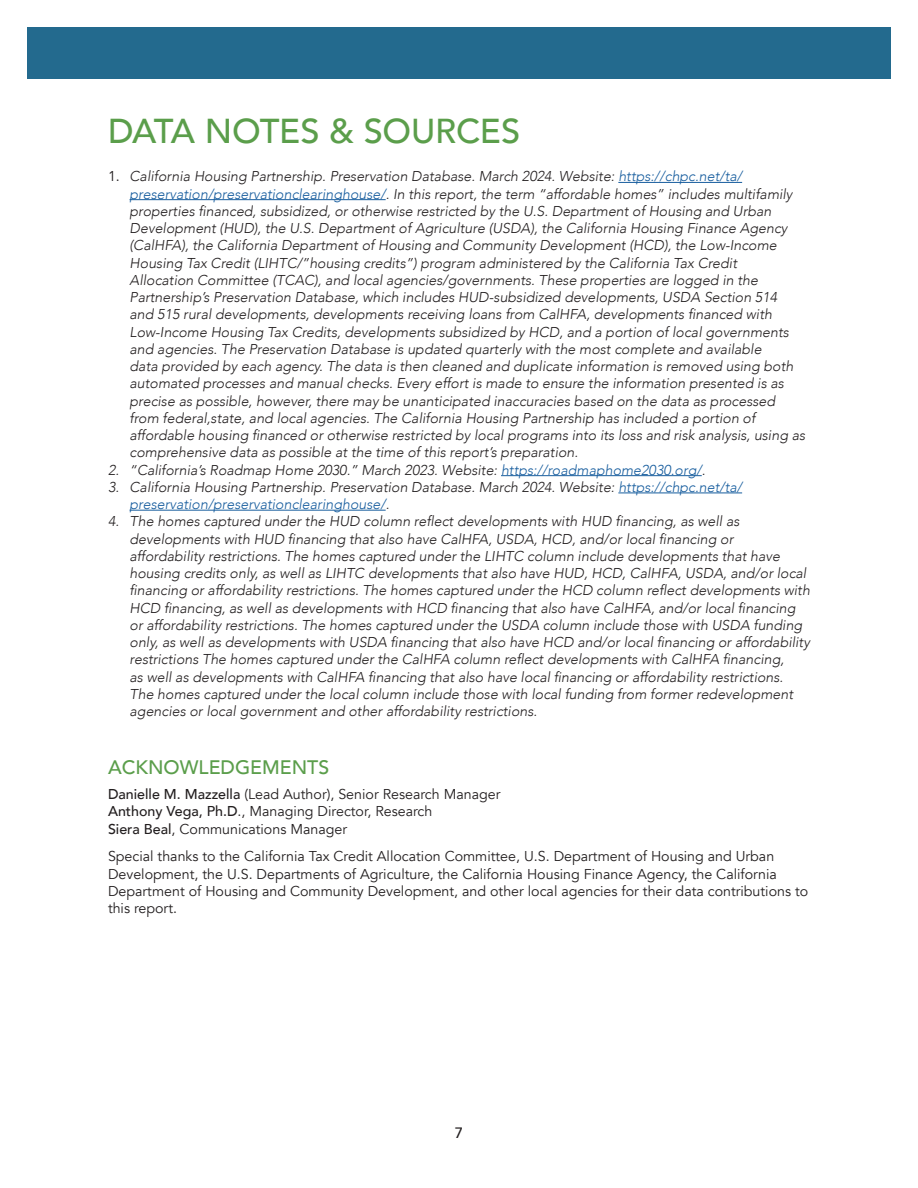
<style>
.page{position:relative;width:918px;height:1188px;background:#fff}
.page>*{position:absolute;margin:0;border:0;box-sizing:border-box;transform-origin:0 0}
.Heading_1{font:500 34.5px "Avenir";letter-spacing:-.01em;color:#5b9e4b}
.Text{font:500 19.5px "Avenir";color:#5b9e4b}
.t1{font:500 15px "Avenir";color:#231f20}
.Text-2{font:italic 300 14.25px/17.2px "Avenir";color:#231f20}
.Text-3{font:14.25px/17.2px "Avenir";color:#231f20}
.s1{font-weight:400;font-style:normal}
.s2{color:#175d9e}
.s3{font-weight:500}
</style>
<div class="page">
<div style="left:27px;top:27px;width:864px;height:51px;background:#236a8e"></div>
<hr style="left:618px;top:182px;width:124px;height:1px;background:#175d9e">
<hr style="left:130px;top:199px;width:256px;height:1px;background:#175d9e">
<hr style="left:501px;top:475px;width:201px;height:1px;background:#175d9e">
<hr style="left:618px;top:493px;width:124px;height:1px;background:#175d9e">
<hr style="left:130px;top:510px;width:256px;height:1px;background:#175d9e">
<p class="Heading_1" style="left:108px;top:101px;width:414px">DATA NOTES &amp; SOURCES</p>
<p class="Text-2" style="left:130px;top:168px;width:677px;text-indent:-22px"><span class="s1">1.</span> California Housing Partnership. Preservation Database. March 2024. Website: <span class="s2">https://chpc.net/ta/ preservation/preservationclearinghouse/</span>. In this report, the term “affordable homes” includes multifamily properties financed, subsidized, or otherwise restricted by the U.S. Department of Housing and Urban Development (HUD), the U.S. Department of Agriculture (USDA), the California Housing Finance Agency (CalHFA), the California Department of Housing and Community Development (HCD), the Low-Income Housing Tax Credit (LIHTC/”housing credits”) program administered by the California Tax Credit<br>Allocation Committee (TCAC), and local agencies/governments. These properties are logged in the Partnership’s Preservation Database, which includes HUD-subsidized developments, USDA Section 514<br>and 515 rural developments, developments receiving loans from CalHFA, developments financed with Low-Income Housing Tax Credits, developments subsidized by HCD, and a portion of local governments and agencies. The Preservation Database is updated quarterly with the most complete and available<br>data provided by each agency. The data is then cleaned and duplicate information is removed using both automated processes and manual checks. Every effort is made to ensure the information presented is as precise as possible, however, there may be unanticipated inaccuracies based on the data as processed from federal,state, and local agencies. The California Housing Partnership has included a portion of affordable housing financed or otherwise restricted by local programs into its loss and risk analysis, using as comprehensive data as possible at the time of this report’s preparation.</p>
<p class="Text-2" style="left:108px;top:461px;width:599px">2. “California’s Roadmap Home 2030.” March 2023. Website: <span class="s2">https://roadmaphome2030.org/</span>.</p>
<p class="Text-2" style="left:130px;top:478px;width:614px;text-indent:-22px">3. California Housing Partnership. Preservation Database. March 2024. Website: <span class="s2">https://chpc.net/ta/ preservation/preservationclearinghouse/</span>.</p>
<p class="Text-2" style="left:130px;top:513px;width:682px;text-indent:-22px">4. The homes captured under the HUD column reflect developments with HUD financing, as well as developments with HUD financing that also have CalHFA, USDA, HCD, and/or local financing or affordability restrictions. The homes captured under the LIHTC column include developments that have housing credits only, as well as LIHTC developments that also have HUD, HCD, CalHFA, USDA, and/or local financing or affordability restrictions. The homes captured under the HCD column reflect developments with HCD financing, as well as developments with HCD financing that also have CalHFA, and/or local financing or affordability restrictions. The homes captured under the USDA column include those with USDA funding only, as well as developments with USDA financing that also have HCD and/or local financing or affordability restrictions The homes captured under the CalHFA column reflect developments with CalHFA financing,<br>as well as developments with CalHFA financing that also have local financing or affordability restrictions.<br>The homes captured under the local column include those with local funding from former redevelopment agencies or local government and other affordability restrictions.</p>
<p class="Text" style="left:108px;top:751px;width:223px">ACKNOWLEDGEMENTS</p>
<p class="Text-3" style="left:108px;top:786px;width:394px"><span class="s3">Danielle M. Mazzella</span> (Lead Author), Senior Research Manager</p>
<p class="Text-3" style="left:108px;top:803px;width:326px"><span class="s3">Anthony Vega, Ph.D</span>., Managing Director, Research</p>
<p class="Text-3" style="left:108px;top:820px;width:241px"><span class="s3">Siera Beal</span>, Communications Manager</p>
<p class="Text-3" style="left:108px;top:848px;width:702px">Special thanks to the California Tax Credit Allocation Committee, U.S. Department of Housing and Urban Development, the U.S. Departments of Agriculture, the California Housing Finance Agency, the California Department of Housing and Community Development, and other local agencies for their data contributions to this report.</p>
<p class="t1" style="left:455px;top:1120px;width:10px">7</p>
</div>
